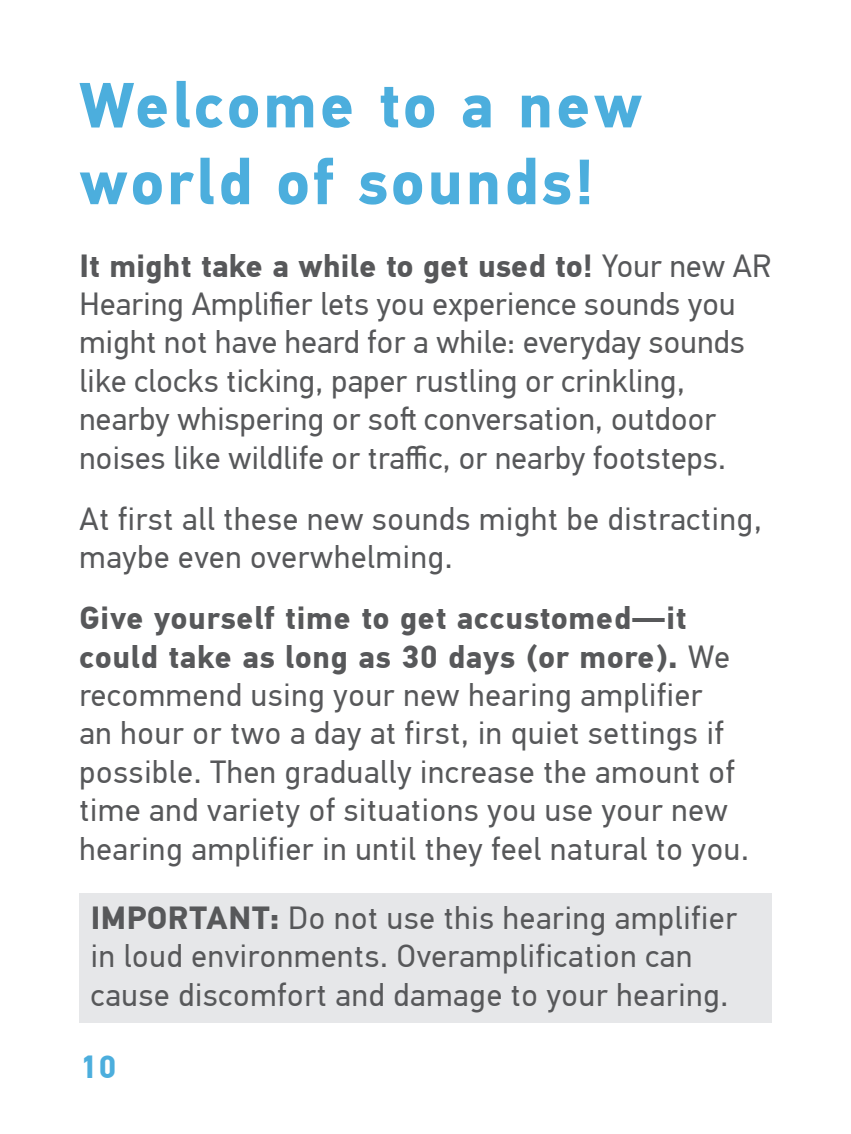
<style>
.page{position:relative;width:851px;height:1134px;background:#fff}
.page>*{position:absolute;margin:0;border:0;box-sizing:border-box;transform-origin:0 0}
.t1{font:700 64px/76.8px "PF Din Text Pro";letter-spacing:.05em;color:#4caedd}
.t2{font:32px/38.4px "PF Din Text Pro";letter-spacing:.025em;color:#57585a}
.t3{font:700 32px "PF Din Text Pro";color:#4caedd}
.s1{font-weight:700}
</style>
<div class="page">
<div style="left:79px;top:894px;width:692px;height:129px;background:#e6e7e9"></div>
<h1 class="t1" style="left:79px;top:68px;width:564px">Welcome to a new world of sounds!</h1>
<p class="t2" style="left:79px;top:247px;width:693px"><span class="s1">It might take a while to get used to!</span> Your new AR Hearing Amplifier lets you experience sounds you might not have heard for a while: everyday sounds like clocks ticking, paper rustling or crinkling, nearby whispering or soft conversation, outdoor noises like wildlife or traffic, or nearby footsteps.</p>
<p class="t2" style="left:79px;top:500px;width:684px">At first all these new sounds might be distracting, maybe even overwhelming.</p>
<p class="t2" style="left:79px;top:599px;width:671px"><span class="s1">Give yourself time to get accustomed—it could take as long as 30 days (or more).</span> We recommend using your new hearing amplifier<br>an hour or two a day at first, in quiet settings if possible. Then gradually increase the amount of time and variety of situations you use your new hearing amplifier in until they feel natural to you.</p>
<p class="t2" style="left:91px;top:899px;width:647px"><span class="s1">IMPORTANT:</span> Do not use this hearing amplifier in loud environments. Overamplification can cause discomfort and damage to your hearing.</p>
<p class="t3" style="left:79px;top:1048px;width:38px">10</p>
</div>
